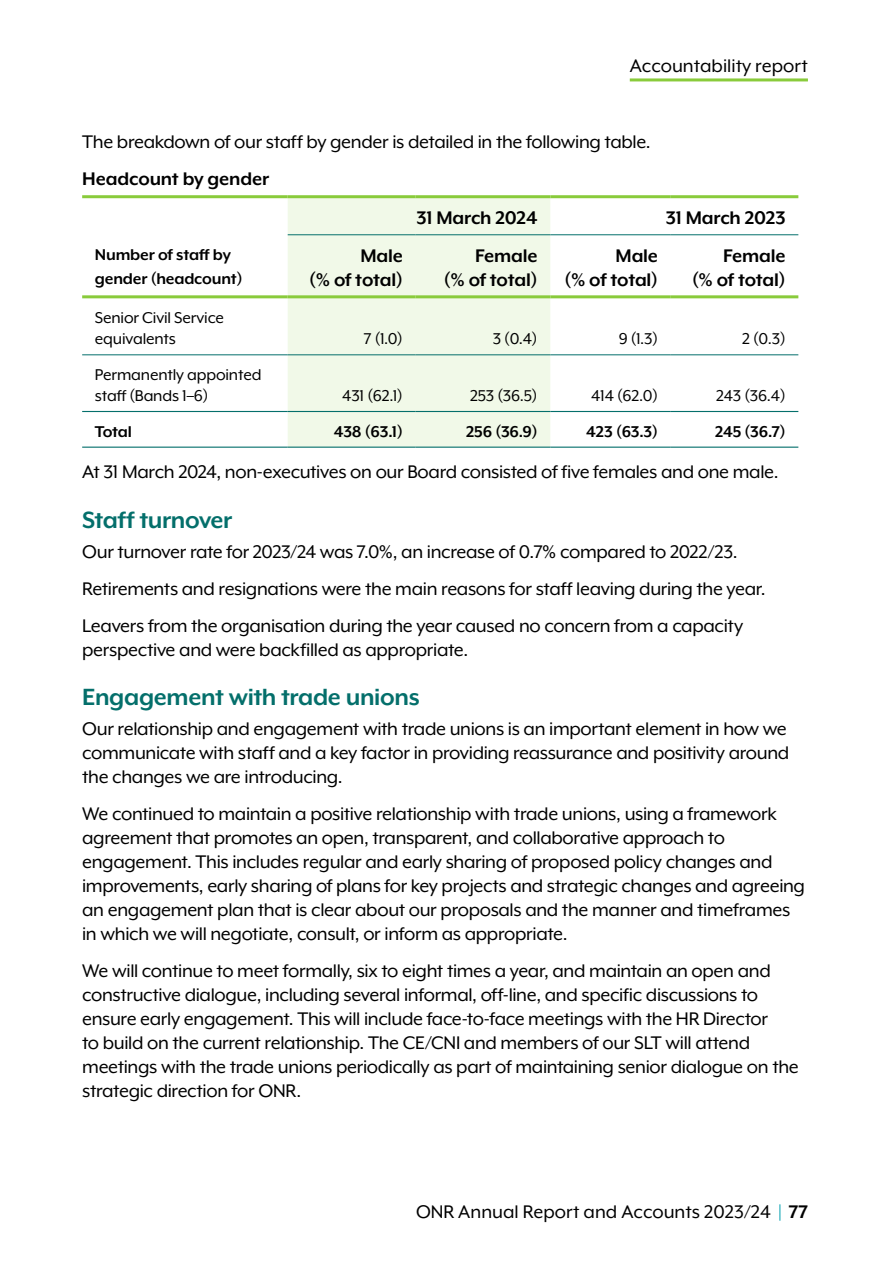
<style>
.page{position:relative;width:893px;height:1263px;background:#fff}
.page>*{position:absolute;margin:0;border:0;box-sizing:border-box;transform-origin:0 0}
.Subheading_level_3{font:700 27px "Mr Eaves XL Mod OT";letter-spacing:-.015em;color:#046f6b}
.Body{font:21px/24px "Mr Eaves XL Mod OT";letter-spacing:-.015em;color:#000}
.Table_body_heading_RR{font:700 21px/24px "Mr Eaves XL Mod OT";letter-spacing:-.01em;color:#000;text-align:right}
.Body_subheading{font:700 21px "Mr Eaves XL Mod OT";letter-spacing:-.005em;color:#000}
.Table_body_text_RL{font:18px/21px "Mr Eaves XL Mod OT";letter-spacing:-.01em;color:#000}
.Table_body_text_RR{font:18px "Mr Eaves XL Mod OT";letter-spacing:-.01em;color:#000}
.Table_body_text_RR-2{font:700 18px "Mr Eaves XL Mod OT";letter-spacing:-.01em;color:#000}
.Table_body_heading_RL{font:700 18px/24px "Mr Eaves XL Mod OT";letter-spacing:-.01em;color:#000}
.Table_body_text_RL-2{font:700 18px "Mr Eaves XL Mod OT";letter-spacing:-.01em;color:#000}
.s1{font-weight:700}
</style>
<div class="page">
<div style="left:288px;top:198px;width:262px;height:249px;background:#f1f9e8"></div>
<hr style="left:82px;top:411px;width:206px;height:1px;background:#046f6b">
<hr style="left:288px;top:411px;width:128px;height:1px;background:#046f6b">
<hr style="left:416px;top:411px;width:134px;height:1px;background:#046f6b">
<hr style="left:550px;top:411px;width:121px;height:1px;background:#046f6b">
<hr style="left:671px;top:411px;width:127px;height:1px;background:#046f6b">
<hr style="left:82px;top:447px;width:206px;height:1px;background:#046f6b">
<hr style="left:288px;top:447px;width:128px;height:1px;background:#046f6b">
<hr style="left:416px;top:447px;width:134px;height:1px;background:#046f6b">
<hr style="left:550px;top:447px;width:121px;height:1px;background:#046f6b">
<hr style="left:671px;top:447px;width:127px;height:1px;background:#046f6b">
<hr style="left:82px;top:195px;width:206px;height:3px;background:#89cb3b">
<hr style="left:288px;top:195px;width:128px;height:3px;background:#89cb3b">
<hr style="left:416px;top:195px;width:134px;height:3px;background:#89cb3b">
<hr style="left:550px;top:195px;width:121px;height:3px;background:#89cb3b">
<hr style="left:671px;top:195px;width:127px;height:3px;background:#89cb3b">
<hr style="left:82px;top:295px;width:206px;height:3px;background:#89cb3b">
<hr style="left:288px;top:295px;width:128px;height:3px;background:#89cb3b">
<hr style="left:416px;top:295px;width:134px;height:3px;background:#89cb3b">
<hr style="left:550px;top:295px;width:121px;height:3px;background:#89cb3b">
<hr style="left:671px;top:295px;width:127px;height:3px;background:#89cb3b">
<hr style="left:288px;top:234px;width:128px;height:1px;background:#046f6b">
<hr style="left:416px;top:234px;width:134px;height:1px;background:#046f6b">
<hr style="left:550px;top:234px;width:121px;height:1px;background:#046f6b">
<hr style="left:671px;top:234px;width:127px;height:1px;background:#046f6b">
<hr style="left:82px;top:354px;width:206px;height:1px;background:#046f6b">
<hr style="left:288px;top:354px;width:128px;height:1px;background:#046f6b">
<hr style="left:416px;top:354px;width:134px;height:1px;background:#046f6b">
<hr style="left:550px;top:354px;width:121px;height:1px;background:#046f6b">
<hr style="left:671px;top:354px;width:127px;height:1px;background:#046f6b">
<svg style="left:779px;top:1204px;width:2px;height:17px"></svg>
<hr style="left:630px;top:78px;width:178px;height:3px;background:#89cb3b">
<p class="Body" style="left:630px;top:54px;width:180px">Accountability report</p>
<p class="Body" style="left:82px;top:130px;width:570px">The breakdown of our staff by gender is detailed in the following table.</p>
<h2 class="Body_subheading" style="left:82px;top:167px;width:189px">Headcount by gender</h2>
<p class="Table_body_heading_RR" style="left:416px;top:206px;width:123px">31 March 2024</p>
<p class="Table_body_heading_RR" style="left:666px;top:206px;width:121px">31 March 2023</p>
<p class="Table_body_heading_RL" style="left:95px;top:242px;width:149px">Number of staff by gender (headcount)</p>
<p class="Table_body_heading_RR" style="left:309px;top:244px;width:95px">Male<br>(% of total)</p>
<p class="Table_body_heading_RR" style="left:444px;top:244px;width:95px">Female<br>(% of total)</p>
<p class="Table_body_heading_RR" style="left:564px;top:244px;width:95px">Male<br>(% of total)</p>
<p class="Table_body_heading_RR" style="left:692px;top:244px;width:95px">Female<br>(% of total)</p>
<p class="Table_body_text_RL" style="left:95px;top:307px;width:131px">Senior Civil Service equivalents</p>
<p class="Table_body_text_RR" style="left:364px;top:329px;width:41px">7 (1.0)</p>
<p class="Table_body_text_RR" style="left:493px;top:329px;width:46px">3 (0.4)</p>
<p class="Table_body_text_RR" style="left:619px;top:329px;width:41px">9 (1.3)</p>
<p class="Table_body_text_RR" style="left:742px;top:329px;width:45px">2 (0.3)</p>
<p class="Table_body_text_RL" style="left:95px;top:364px;width:168px">Permanently appointed staff (Bands 1–6)</p>
<p class="Table_body_text_RR" style="left:342px;top:386px;width:62px">431 (62.1)</p>
<p class="Table_body_text_RR" style="left:470px;top:386px;width:69px">253 (36.5)</p>
<p class="Table_body_text_RR" style="left:591px;top:386px;width:68px">414 (62.0)</p>
<p class="Table_body_text_RR" style="left:716px;top:386px;width:71px">243 (36.4)</p>
<p class="Table_body_text_RL-2" style="left:95px;top:421px;width:39px">Total</p>
<p class="Table_body_text_RR-2" style="left:334px;top:421px;width:71px">438 (63.1)</p>
<p class="Table_body_text_RR-2" style="left:466px;top:421px;width:73px">256 (36.9)</p>
<p class="Table_body_text_RR-2" style="left:586px;top:421px;width:73px">423 (63.3)</p>
<p class="Table_body_text_RR-2" style="left:715px;top:421px;width:72px">245 (36.7)</p>
<p class="Body" style="left:82px;top:460px;width:698px">At 31 March 2024, non-executives on our Board consisted of five females and one male.</p>
<h3 class="Subheading_level_3" style="left:82px;top:504px;width:152px">Staff turnover</h3>
<p class="Body" style="left:82px;top:540px;width:657px">Our turnover rate for 2023/24 was 7.0%, an increase of 0.7% compared to 2022/23.</p>
<p class="Body" style="left:82px;top:576px;width:685px">Retirements and resignations were the main reasons for staff leaving during the year.</p>
<p class="Body" style="left:82px;top:613px;width:663px">Leavers from the organisation during the year caused no concern from a capacity perspective and were backfilled as appropriate.</p>
<h3 class="Subheading_level_3" style="left:82px;top:681px;width:339px">Engagement with trade unions</h3>
<p class="Body" style="left:82px;top:717px;width:709px;text-align:justify">Our relationship and engagement with trade unions is an important element in how we communicate with staff and a key factor in providing reassurance and positivity around the changes we are introducing.</p>
<p class="Body" style="left:82px;top:801px;width:724px">We continued to maintain a positive relationship with trade unions, using a framework agreement that promotes an open, transparent, and collaborative approach to engagement. This includes regular and early sharing of proposed policy changes and improvements, early sharing of plans for key projects and strategic changes and agreeing an engagement plan that is clear about our proposals and the manner and timeframes in which we will negotiate, consult, or inform as appropriate.</p>
<p class="Body" style="left:82px;top:958px;width:718px">We will continue to meet formally, six to eight times a year, and maintain an open and constructive dialogue, including several informal, off-line, and specific discussions to ensure early engagement. This will include face-to-face meetings with the HR Director<br>to build on the current relationship. The CE/CNI and members of our SLT will attend meetings with the trade unions periodically as part of maintaining senior dialogue on the strategic direction for ONR.</p>
<p class="Body" style="left:416px;top:1200px;width:394px">ONR Annual Report and Accounts 2023/24 <span class="s1">77</span></p>
</div>
